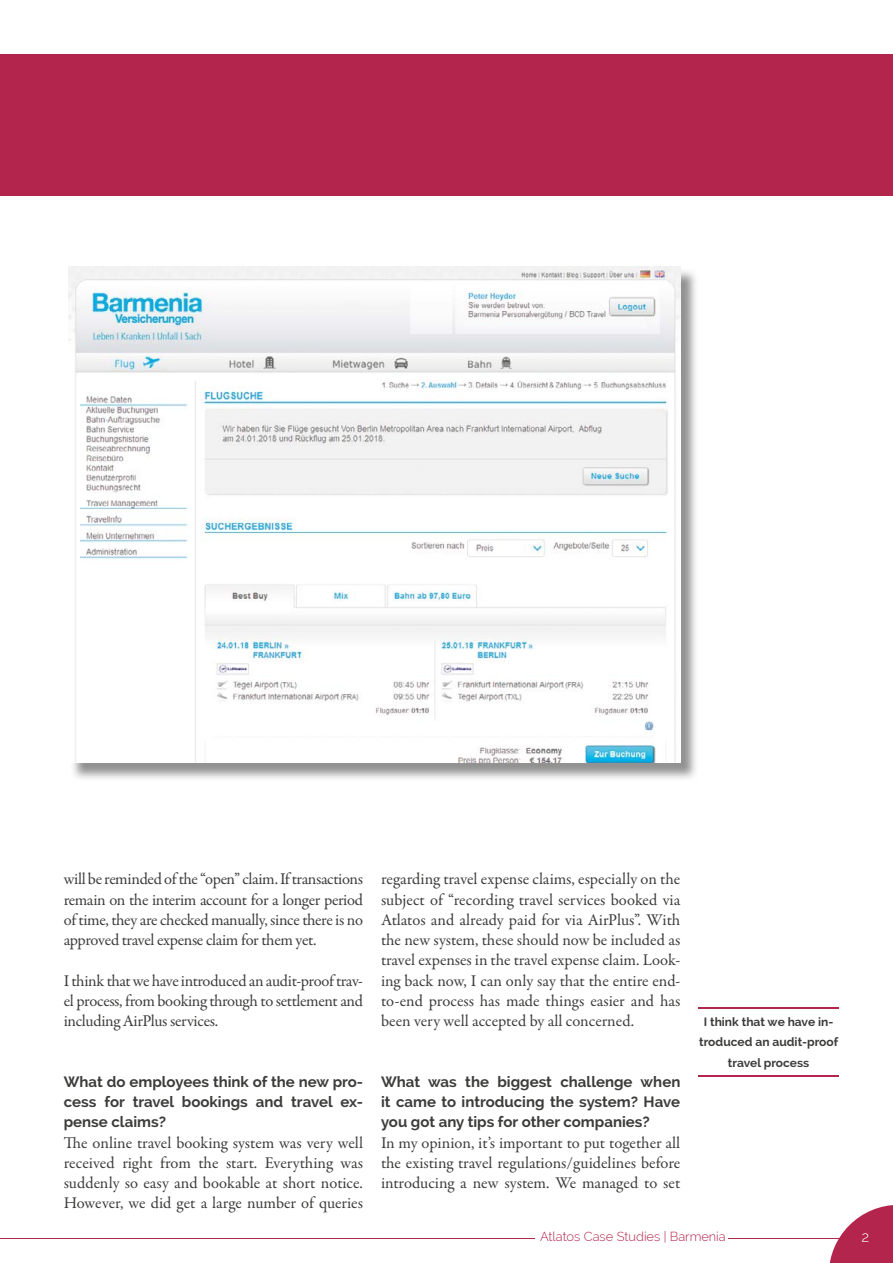
<style>
.page{position:relative;width:893px;height:1263px;background:#fff}
.page>*{position:absolute;margin:0;border:0;box-sizing:border-box;transform-origin:0 0}
.t1{font:16.5px/20.2px "Garamond Premr Pro";letter-spacing:-.01em;color:#3c3c3b;text-align:justify}
.t2{font:700 15px/20.2px "Raleway";color:#3c3c3b;text-align:justify}
.t3{font:300 15px "Raleway";color:#fff}
.t4{font:300 12.9px "Raleway";color:#b3254d}
.t5{font:700 12px/20.2px "Raleway";color:#3c3c3b;text-align:center}
</style>
<div class="page">
<svg style="left:829px;top:1205px;width:64px;height:58px"></svg>
<hr style="left:728px;top:1238px;width:113px;height:1px;background:#b3254d">
<hr style="left:0;top:1238px;width:535px;height:1px;background:#b3254d">
<div style="left:0;top:54px;width:893px;height:142px;background:#b3254d"></div>
<img style="left:73px;top:269px;width:623px;height:510px">
<img style="left:68px;top:266px;width:612px;height:497px">
<hr style="left:698px;top:1007px;width:141px;height:2px;background:#b3254d">
<hr style="left:698px;top:1075px;width:141px;height:2px;background:#b3254d">
<p class="t1" style="left:64px;top:869px;width:301px">will be reminded of the “open” claim. If transactions remain on the interim account for a longer period of time, they are checked manually, since there is no approved travel expense claim for them yet.</p>
<p class="t1" style="left:64px;top:971px;width:301px">I think that we have introduced an audit-proof trav&shy;el process, from booking through to settlement and including AirPlus services.</p>
<p class="t2" style="left:64px;top:1071px;width:301px">What do employees think of the new pro&shy;cess for travel bookings and travel ex&shy;pense claims?</p>
<p class="t1" style="left:64px;top:1133px;width:301px">The online travel booking system was very well received right from the start. Everything was suddenly so easy and bookable at short notice.<br>However, we did get a large number of queries</p>
<p class="t1" style="left:381px;top:869px;width:301px">regarding travel expense claims, especially on the subject of “recording travel services booked via Atlatos and already paid for via AirPlus”. With the new system, these should now be included as travel expenses in the travel expense claim. Look&shy;ing back now, I can only say that the entire end&shy;to-end process has made things easier and has been very well accepted by all concerned.</p>
<p class="t2" style="left:381px;top:1071px;width:301px">What was the biggest challenge when it came to introducing the system? Have you got any tips for other companies?</p>
<p class="t1" style="left:381px;top:1133px;width:301px">In my opinion, it’s important to put together all the existing travel regulations/guidelines before introducing a new system. We managed to set</p>
<p class="t5" style="left:699px;top:1012px;width:141px">I think that we have in&shy;troduced an audit-proof travel process</p>
<p class="t4" style="left:540px;top:1229px;width:187px">Atlatos Case Studies | Barmenia</p>
<p class="t3" style="left:861px;top:1228px;width:9px">2</p>
</div>
